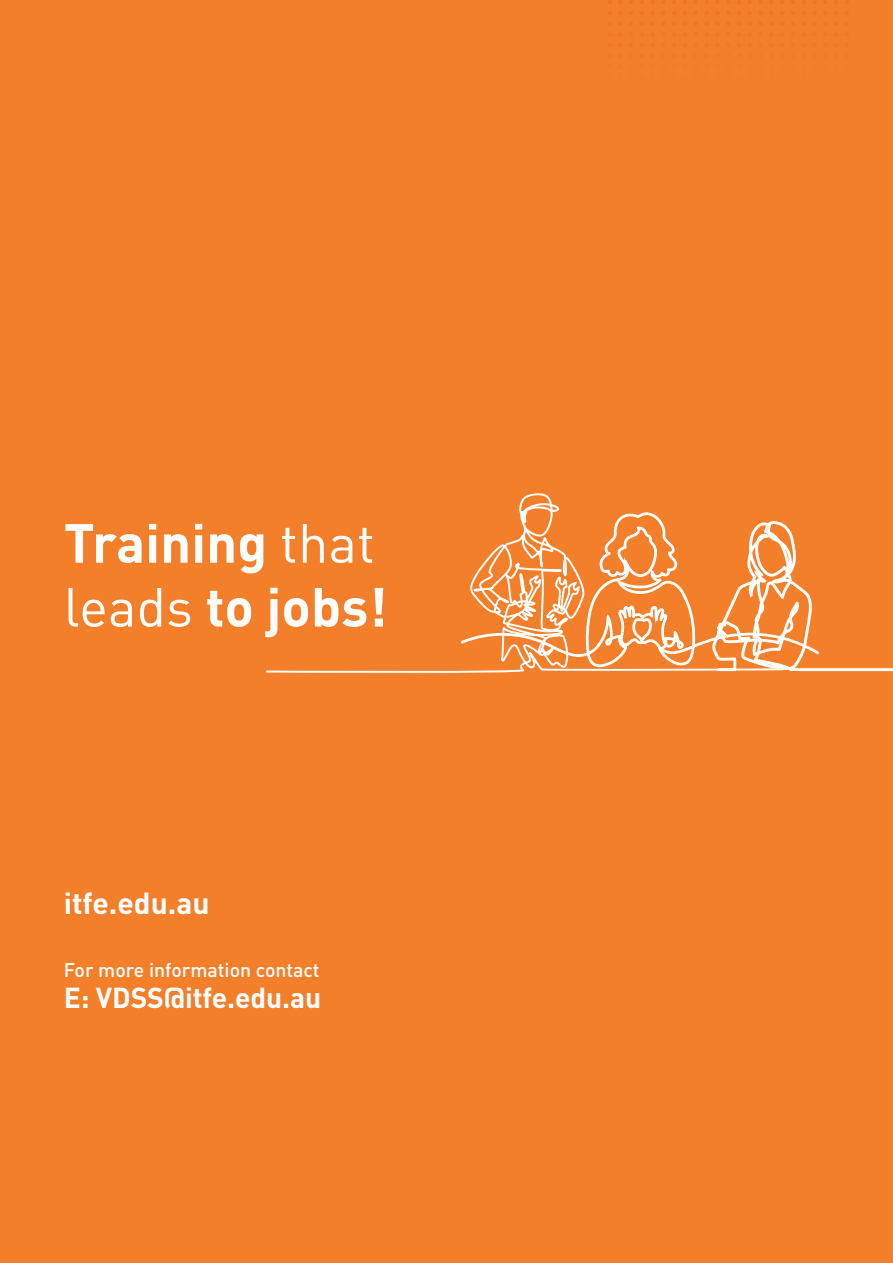
<style>
.page{position:relative;width:893px;height:1263px;background:#f47f2a}
.page>*{position:absolute;margin:0;border:0;box-sizing:border-box;transform-origin:0 0}
.t1{font:700 54.3px "DIN Pro";color:#fff}
.t2{font:700 30px "DIN Pro";color:#fff}
.t3{font:700 28.5px "DIN Pro";letter-spacing:-.005em;color:#fff}
.t4{font:500 19.5px "DIN Pro";color:#fff}
.s1{font-weight:400}
</style>
<div class="page">
<svg style="left:820px;top:668px;width:73px;height:4px"></svg>
<svg style="left:266px;top:670px;width:193px;height:3px"></svg>
<svg style="left:459px;top:493px;width:361px;height:180px"></svg>
<p class="t1" style="left:64px;top:498px;width:313px">Training <span class="s1">that</span></p>
<p class="t1" style="left:64px;top:562px;width:325px"><span class="s1">leads</span> to jobs!</p>
<p class="t2" style="left:64px;top:878px;width:147px">itfe.edu.au</p>
<p class="t4" style="left:64px;top:954px;width:257px">For more information contact</p>
<p class="t3" style="left:64px;top:974px;width:259px">E: VDSS@itfe.edu.au</p>
</div>
